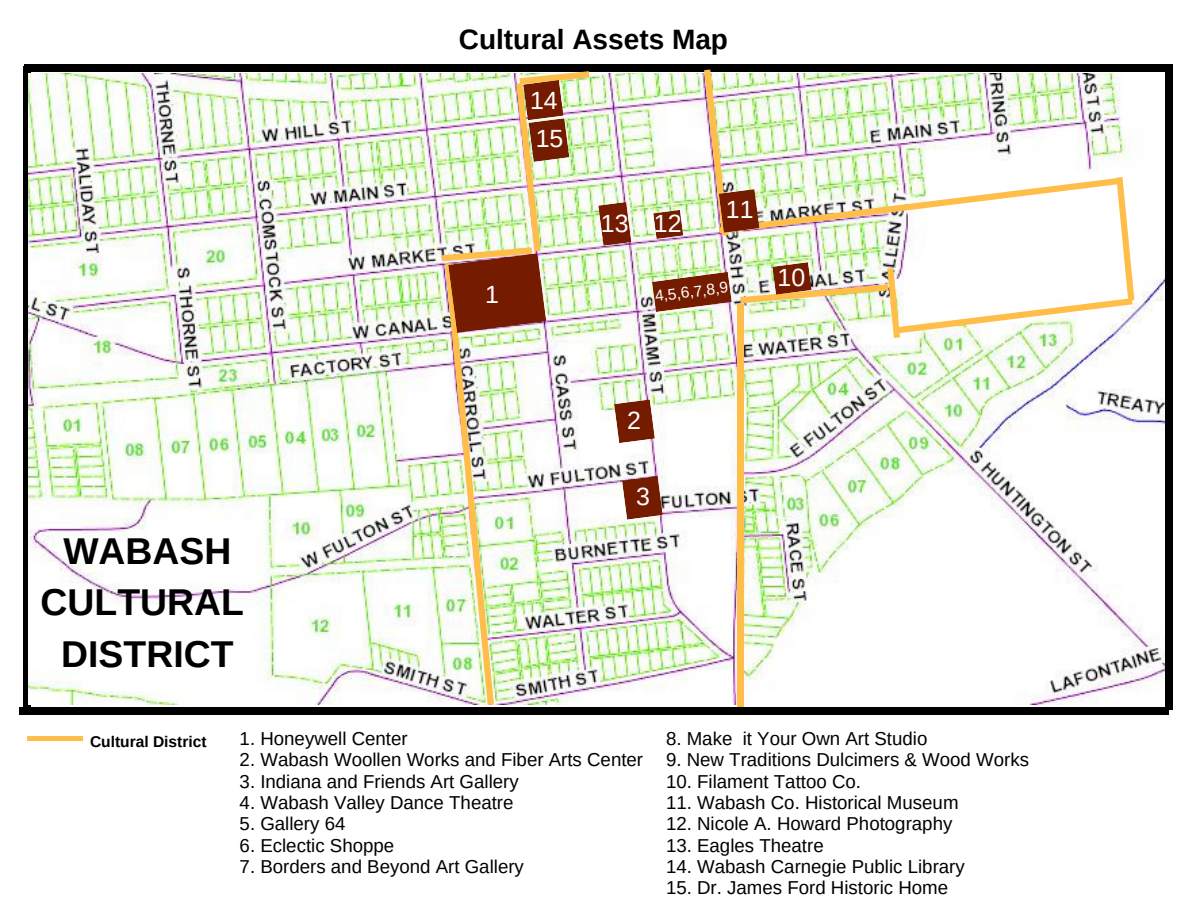
<style>
.page{position:relative;width:1188px;height:918px;background:#fff}
.page>*{position:absolute;margin:0;border:0;box-sizing:border-box;transform-origin:0 0}
.t1{font:700 37.35px/51.8px "Arimo";color:#000;text-align:center}
.t2{font:700 28.05px "Arimo";color:#000}
.t3{font:24.9px/38.2px "Arimo";color:#fff}
.t4{font:18.75px "Arimo";color:#000}
.t5{font:700 15.6px "Arimo";color:#000}
.t6{font:15.6px "Arimo";color:#fff}
</style>
<div class="page">
<div style="left:23px;top:66px;width:8px;height:46px;background:#000"></div>
<div style="left:23px;top:664px;width:8px;height:46px;background:#000"></div>
<div style="left:23px;top:111px;width:8px;height:316px;background:#000"></div>
<div style="left:23px;top:427px;width:8px;height:239px;background:#000"></div>
<div style="left:24px;top:64px;width:46px;height:8px;background:#000"></div>
<div style="left:1127px;top:64px;width:46px;height:8px;background:#000"></div>
<div style="left:68px;top:64px;width:317px;height:8px;background:#000"></div>
<div style="left:384px;top:64px;width:317px;height:8px;background:#000"></div>
<div style="left:700px;top:64px;width:317px;height:8px;background:#000"></div>
<div style="left:1017px;top:64px;width:112px;height:8px;background:#000"></div>
<div style="left:1165px;top:66px;width:8px;height:46px;background:#000"></div>
<div style="left:1165px;top:664px;width:8px;height:46px;background:#000"></div>
<div style="left:1165px;top:111px;width:8px;height:316px;background:#000"></div>
<div style="left:1165px;top:427px;width:8px;height:239px;background:#000"></div>
<div style="left:19px;top:707px;width:46px;height:8px;background:#000"></div>
<div style="left:1123px;top:707px;width:46px;height:8px;background:#000"></div>
<div style="left:64px;top:707px;width:317px;height:8px;background:#000"></div>
<div style="left:380px;top:707px;width:317px;height:8px;background:#000"></div>
<div style="left:696px;top:707px;width:317px;height:8px;background:#000"></div>
<div style="left:1012px;top:707px;width:112px;height:8px;background:#000"></div>
<img style="left:28px;top:73px;width:1136px;height:631px">
<div style="left:738px;top:671px;width:6px;height:36px;background:#ffbd4a"></div>
<div style="left:738px;top:304px;width:6px;height:36px;background:#ffbd4a"></div>
<div style="left:738px;top:425px;width:6px;height:247px;background:#ffbd4a"></div>
<div style="left:738px;top:339px;width:6px;height:87px;background:#ffbd4a"></div>
<svg style="left:614px;top:399px;width:41px;height:44px"></svg>
<svg style="left:622px;top:476px;width:41px;height:44px"></svg>
<img style="left:437px;top:71px;width:152px;height:634px">
<img style="left:652px;top:70px;width:482px;height:268px">
<svg style="left:598px;top:202px;width:33px;height:44px"></svg>
<div style="left:28px;top:736px;width:28px;height:5px;background:#ffbd4a"></div>
<div style="left:54px;top:736px;width:28px;height:5px;background:#ffbd4a"></div>
<h2 class="t2" style="left:459px;top:23px;width:271px">Cultural Assets Map</h2>
<h1 class="t1" style="left:41px;top:525px;width:205px">WABASH<br>CULTURAL<br>DISTRICT</h1>
<h1 class="t1" style="left:65px;top:539px;width:205px">WABASH<br>CULTURAL<br>DISTRICT</h1>
<h3 class="t3" style="left:530px;top:81px;width:35px">14<br>15</h3>
<h3 class="t3" style="left:485px;top:275px;width:15px">1</h3>
<h3 class="t3" style="left:601px;top:204px;width:29px">13</h3>
<h3 class="t3" style="left:654px;top:204px;width:29px">12</h3>
<h3 class="t3" style="left:726px;top:190px;width:29px">11</h3>
<p class="t6" style="left:654px;top:287px;width:75px;rotate:-7deg">4,5,6,7,8,9</p>
<h3 class="t3" style="left:778px;top:258px;width:29px">10</h3>
<h3 class="t3" style="left:627px;top:401px;width:15px">2</h3>
<h3 class="t3" style="left:636px;top:477px;width:15px">3</h3>
<p class="t5" style="left:90px;top:733px;width:118px">Cultural District</p>
<p class="t4" style="left:240px;top:728px;width:170px">1. Honeywell Center</p>
<p class="t4" style="left:240px;top:749px;width:405px">2. Wabash Woollen Works and Fiber Arts Center</p>
<p class="t4" style="left:240px;top:771px;width:281px">3. Indiana and Friends Art Gallery</p>
<p class="t4" style="left:240px;top:792px;width:275px">4. Wabash Valley Dance Theatre</p>
<p class="t4" style="left:240px;top:813px;width:107px">5. Gallery 64</p>
<p class="t4" style="left:240px;top:835px;width:156px">6. Eclectic Shoppe</p>
<p class="t4" style="left:240px;top:856px;width:286px">7. Borders and Beyond Art Gallery</p>
<p class="t4" style="left:666px;top:728px;width:263px">8. Make it Your Own Art Studio</p>
<p class="t4" style="left:666px;top:749px;width:365px">9. New Traditions Dulcimers &amp; Wood Works</p>
<p class="t4" style="left:666px;top:771px;width:197px">10. Filament Tattoo Co.</p>
<p class="t4" style="left:666px;top:792px;width:294px">11. Wabash Co. Historical Museum</p>
<p class="t4" style="left:666px;top:813px;width:288px">12. Nicole A. Howard Photography</p>
<p class="t4" style="left:666px;top:835px;width:159px">13. Eagles Theatre</p>
<p class="t4" style="left:666px;top:856px;width:300px">14. Wabash Carnegie Public Library</p>
<p class="t4" style="left:666px;top:877px;width:284px">15. Dr. James Ford Historic Home</p>
</div>
